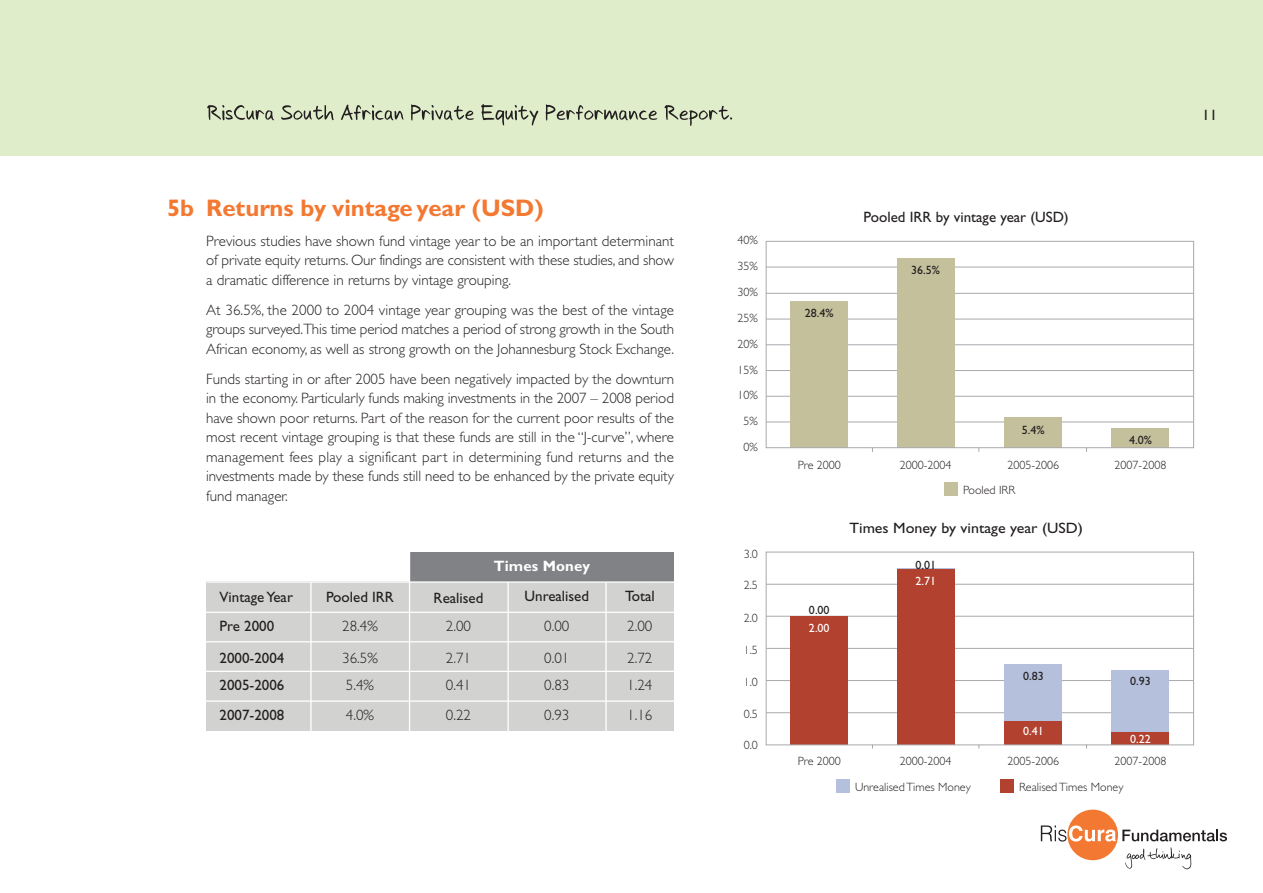
<style>
.page{position:relative;width:1263px;height:893px;background:#fff}
.page>*{position:absolute;margin:0;border:0;box-sizing:border-box;transform-origin:0 0}
.t1{font:700 24px "Gill Sans";color:#f37932}
.t2{font:300 15px/19.5px "Gill Sans";letter-spacing:-.005em;color:#231f20;text-align:justify}
.t3{font:15px/31.3px "Gill Sans";color:#231f20}
.t4{font:15px "Gill Sans";color:#231f20;scale:1.06 1}
.t5{font:700 15px "Gill Sans";letter-spacing:.01em;color:#fff}
.t6{font:300 12px "Gill Sans";color:#231f20}
.t7{font:12px "Gill Sans";color:#231f20}
.t8{font:12px "Gill Sans";color:#fff}
</style>
<div class="page">
<hr style="left:766px;top:584px;width:427px;height:1px;background:#a8a9ad">
<hr style="left:766px;top:267px;width:427px;height:1px;background:#a8a9ad">
<div style="left:0;top:0;width:1263px;height:156px;background:#e0edcb"></div>
<svg style="left:207px;top:105px;width:67px;height:15px"></svg>
<svg style="left:281px;top:105px;width:53px;height:15px"></svg>
<svg style="left:341px;top:105px;width:62px;height:15px"></svg>
<svg style="left:411px;top:104px;width:63px;height:17px"></svg>
<svg style="left:481px;top:104px;width:57px;height:22px"></svg>
<svg style="left:546px;top:104px;width:111px;height:17px"></svg>
<svg style="left:664px;top:105px;width:68px;height:21px"></svg>
<div style="left:1067px;top:810px;width:51px;height:50px;background:#f37932;border-radius:50%"></div>
<svg style="left:1041px;top:825px;width:75px;height:17px"></svg>
<svg style="left:1122px;top:830px;width:105px;height:11px"></svg>
<svg style="left:1125px;top:847px;width:66px;height:22px"></svg>
<div style="left:206px;top:582px;width:468px;height:149px;background:#d2d3d0"></div>
<hr style="left:205px;top:641px;width:470px;height:1px;background:#fff">
<hr style="left:205px;top:671px;width:470px;height:1px;background:#fff">
<hr style="left:205px;top:612px;width:470px;height:1px;background:#fff">
<hr style="left:310px;top:582px;width:2px;height:150px;background:#fff">
<hr style="left:507px;top:582px;width:2px;height:150px;background:#fff">
<hr style="left:605px;top:583px;width:2px;height:149px;background:#fff">
<div style="left:409px;top:552px;width:265px;height:30px;background:#808285"></div>
<hr style="left:409px;top:552px;width:1px;height:180px;background:#fff">
<hr style="left:206px;top:581px;width:469px;height:2px;background:#fff">
<hr style="left:205px;top:700px;width:470px;height:2px;background:#fff">
<div style="left:944px;top:482px;width:14px;height:14px;background:#c5c09c"></div>
<div style="left:1000px;top:779px;width:14px;height:14px;background:#b2412f"></div>
<div style="left:836px;top:779px;width:14px;height:14px;background:#b5c0dd"></div>
<hr style="left:766px;top:344px;width:427px;height:1px;background:#a8a9ad">
<hr style="left:766px;top:319px;width:427px;height:1px;background:#a8a9ad">
<hr style="left:766px;top:293px;width:427px;height:1px;background:#a8a9ad">
<hr style="left:766px;top:422px;width:427px;height:1px;background:#a8a9ad">
<hr style="left:766px;top:396px;width:427px;height:1px;background:#a8a9ad">
<hr style="left:766px;top:370px;width:427px;height:1px;background:#a8a9ad">
<div style="left:791px;top:301px;width:57px;height:147px;background:#c5c09c"></div>
<div style="left:897px;top:258px;width:57px;height:190px;background:#c5c09c"></div>
<div style="left:1005px;top:418px;width:57px;height:30px;background:#c5c09c"></div>
<div style="left:1112px;top:428px;width:57px;height:20px;background:#c5c09c"></div>
<div style="left:766px;top:241px;width:428px;height:207px;border:1px solid #a8a9ad"></div>
<hr style="left:766px;top:680px;width:427px;height:1px;background:#a8a9ad">
<hr style="left:766px;top:712px;width:427px;height:1px;background:#a8a9ad">
<div style="left:1005px;top:665px;width:57px;height:80px;background:#b5c0dd"></div>
<div style="left:1112px;top:670px;width:57px;height:75px;background:#b5c0dd"></div>
<hr style="left:766px;top:648px;width:427px;height:1px;background:#a8a9ad">
<hr style="left:766px;top:616px;width:427px;height:1px;background:#a8a9ad">
<div style="left:791px;top:616px;width:57px;height:129px;background:#b2412f"></div>
<div style="left:897px;top:570px;width:57px;height:175px;background:#b2412f"></div>
<div style="left:1005px;top:721px;width:57px;height:24px;background:#b2412f"></div>
<div style="left:1112px;top:732px;width:57px;height:13px;background:#b2412f"></div>
<div style="left:766px;top:552px;width:428px;height:193px;border:1px solid #a8a9ad"></div>
<h1 class="t1" style="left:167px;top:199px;width:378px">5b Returns by vintage year (USD)</h1>
<p class="t2" style="left:206px;top:233px;width:469px">Previous studies have shown fund vintage year to be an important determinant of private equity returns. Our findings are consistent with these studies, and show a dramatic difference in returns by vintage grouping.</p>
<p class="t2" style="left:206px;top:302px;width:469px">At 36.5%, the 2000 to 2004 vintage year grouping was the best of the vintage groups surveyed.This time period matches a period of strong growth in the South African economy, as well as strong growth on the Johannesburg Stock Exchange.</p>
<p class="t2" style="left:206px;top:371px;width:469px">Funds starting in or after 2005 have been negatively impacted by the downturn in the economy. Particularly funds making investments in the 2007 – 2008 period have shown poor returns. Part of the reason for the current poor results of the most recent vintage grouping is that these funds are still in the “J-curve”, where management fees play a significant part in determining fund returns and the investments made by these funds still need to be enhanced by the private equity fund manager.</p>
<p class="t5" style="left:494px;top:561px;width:98px">Times Money</p>
<p class="t3" style="left:220px;top:583px;width:75px">Vintage Year</p>
<p class="t3" style="left:625px;top:582px;width:31px">Total</p>
<p class="t2" style="left:627px;top:612px;width:27px;line-height:31.3px">2.00<br>2.72</p>
<p class="t2" style="left:627px;top:677px;width:27px">1.24</p>
<p class="t3" style="left:326px;top:583px;width:69px">Pooled IRR</p>
<p class="t3" style="left:434px;top:584px;width:51px">Realised</p>
<p class="t3" style="left:525px;top:582px;width:66px">Unrealised</p>
<p class="t2" style="left:342px;top:618px;width:37px">28.4%</p>
<p class="t2" style="left:544px;top:618px;width:27px">0.00</p>
<p class="t3" style="left:220px;top:612px;width:66px">Pre 2000<br>2000-2004</p>
<p class="t3" style="left:220px;top:671px;width:66px">2005-2006</p>
<p class="t2" style="left:446px;top:618px;width:27px">2.00</p>
<p class="t2" style="left:342px;top:650px;width:37px">36.5%</p>
<p class="t2" style="left:544px;top:650px;width:27px">0.01</p>
<p class="t2" style="left:446px;top:650px;width:27px">2.71</p>
<p class="t2" style="left:346px;top:677px;width:30px">5.4%</p>
<p class="t2" style="left:544px;top:677px;width:27px">0.83</p>
<p class="t2" style="left:446px;top:677px;width:27px">0.41</p>
<p class="t3" style="left:220px;top:701px;width:66px">2007-2008</p>
<p class="t2" style="left:346px;top:707px;width:30px">4.0%</p>
<p class="t2" style="left:544px;top:707px;width:27px">0.93</p>
<p class="t2" style="left:627px;top:707px;width:27px">1.16</p>
<p class="t2" style="left:446px;top:707px;width:27px">0.22</p>
<p class="t6" style="left:737px;top:236px;width:22px">40%</p>
<p class="t6" style="left:737px;top:262px;width:22px">35%</p>
<p class="t6" style="left:737px;top:288px;width:22px">30%</p>
<p class="t6" style="left:737px;top:313px;width:22px">25%</p>
<p class="t6" style="left:737px;top:340px;width:22px">20%</p>
<p class="t6" style="left:737px;top:365px;width:22px">15%</p>
<p class="t6" style="left:737px;top:391px;width:22px">10%</p>
<p class="t6" style="left:743px;top:417px;width:16px">5%</p>
<p class="t6" style="left:743px;top:442px;width:16px">0%</p>
<p class="t6" style="left:744px;top:549px;width:16px">3.0</p>
<p class="t6" style="left:744px;top:581px;width:16px">2.5</p>
<p class="t6" style="left:744px;top:613px;width:16px">2.0</p>
<p class="t6" style="left:744px;top:646px;width:16px">1.5</p>
<p class="t6" style="left:744px;top:678px;width:16px">1.0</p>
<p class="t6" style="left:744px;top:710px;width:16px">0.5</p>
<p class="t6" style="left:744px;top:740px;width:16px">0.0</p>
<p class="t7" style="left:805px;top:309px;width:30px">28.4%</p>
<p class="t3" style="left:864px;top:203px;width:207px">Pooled IRR by vintage year (USD)</p>
<p class="t7" style="left:911px;top:266px;width:30px">36.5%</p>
<p class="t3" style="left:1202px;top:100px;width:16px">11</p>
<p class="t7" style="left:1022px;top:426px;width:24px">5.4%</p>
<p class="t7" style="left:1129px;top:436px;width:24px">4.0%</p>
<p class="t6" style="left:798px;top:460px;width:45px">Pre 2000</p>
<p class="t6" style="left:900px;top:460px;width:53px">2000-2004</p>
<p class="t6" style="left:1007px;top:460px;width:53px">2005-2006</p>
<p class="t6" style="left:1114px;top:460px;width:53px">2007-2008</p>
<p class="t6" style="left:963px;top:486px;width:54px">Pooled IRR</p>
<p class="t4" style="left:849px;top:522px;width:222px">Times Money by vintage year (USD)</p>
<p class="t7" style="left:915px;top:561px;width:22px">0.01</p>
<p class="t7" style="left:809px;top:606px;width:22px">0.00</p>
<p class="t8" style="left:809px;top:623px;width:22px">2.00</p>
<p class="t8" style="left:915px;top:577px;width:22px">2.71</p>
<p class="t7" style="left:1023px;top:672px;width:22px">0.83</p>
<p class="t8" style="left:1023px;top:727px;width:22px">0.41</p>
<p class="t7" style="left:1130px;top:677px;width:22px">0.93</p>
<p class="t8" style="left:1130px;top:735px;width:22px">0.22</p>
<p class="t6" style="left:798px;top:757px;width:45px">Pre 2000</p>
<p class="t6" style="left:900px;top:757px;width:53px">2000-2004</p>
<p class="t6" style="left:1007px;top:757px;width:53px">2005-2006</p>
<p class="t6" style="left:1114px;top:757px;width:53px">2007-2008</p>
<p class="t6" style="left:855px;top:782px;width:117px">Unrealised Times Money</p>
<p class="t6" style="left:1019px;top:782px;width:106px">Realised Times Money</p>
</div>
